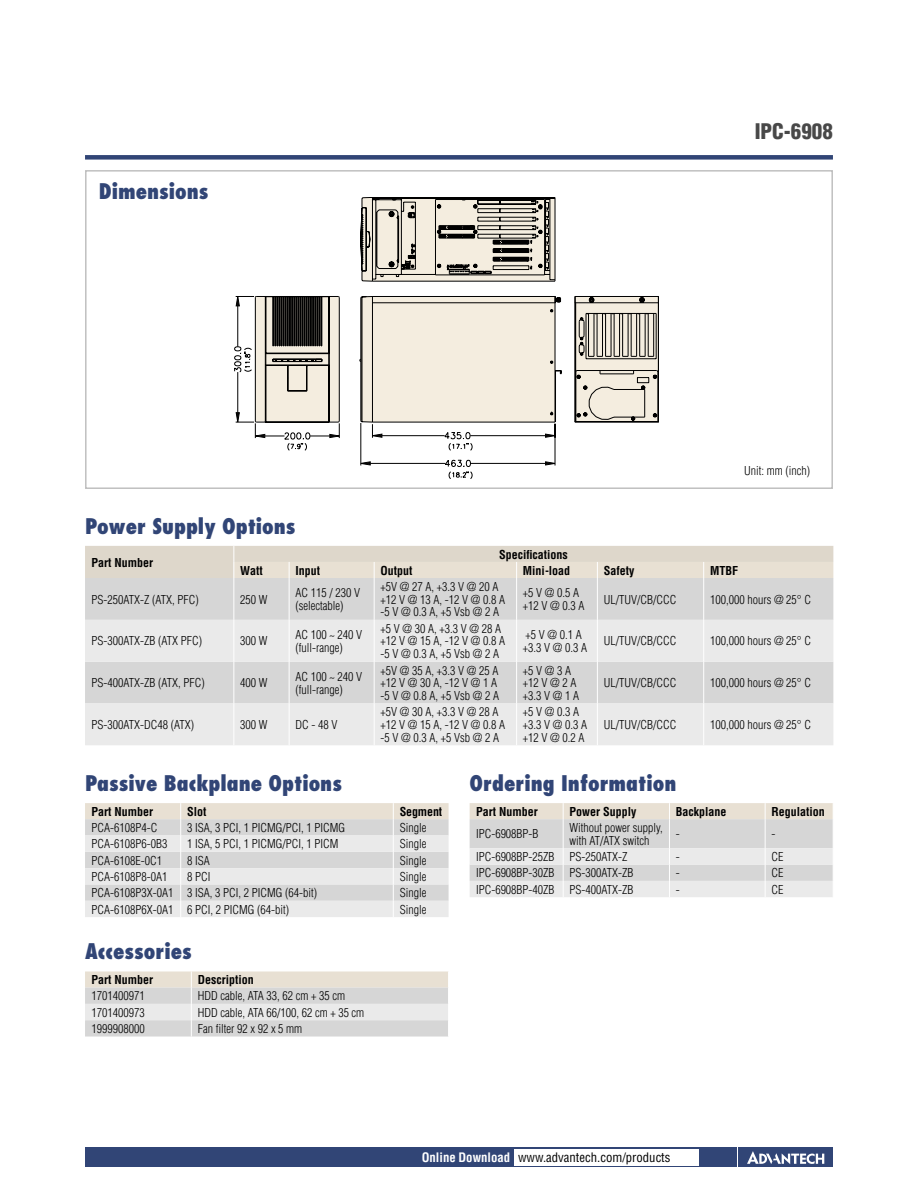
<style>
.page{position:relative;width:918px;height:1188px;background:#fff}
.page>*{position:absolute;margin:0;border:0;box-sizing:border-box;transform-origin:0 0}
.t1{font:800 condensed 21px "Futura";color:#314576}
.t2{font:900 condensed 21px "Helvetica";color:#484848}
.t3{font:condensed 12.75px "Helvetica";color:#000}
.t4{font:300 condensed 12px/12.8px "Helvetica";color:#000}
.t5{font:700 condensed 12px "Helvetica";color:#000}
.s1{font-weight:700;color:#fff}
</style>
<div class="page">
<div style="left:85px;top:1147px;width:651px;height:20px;background:#314576"></div>
<div style="left:738px;top:1147px;width:95px;height:20px;background:#314576"></div>
<svg style="left:747px;top:1151px;width:77px;height:13px"></svg>
<div style="left:514px;top:1149px;width:184px;height:16px;background:#fff"></div>
<div style="left:85px;top:170px;width:748px;height:319px;border:2px solid #c0c0c0"></div>
<div style="left:85px;top:155px;width:748px;height:5px;background:#314576"></div>
<svg style="left:360px;top:197px;width:10px;height:85px"></svg>
<svg style="left:370px;top:197px;width:289px;height:282px"></svg>
<svg style="left:234px;top:294px;width:211px;height:172px"></svg>
<hr style="left:471px;top:463px;width:75px;height:1px;background:#000">
<svg style="left:545px;top:461px;width:12px;height:4px"></svg>
<svg style="left:470px;top:803px;width:363px;height:94px;background:#e0dfdd"></svg>
<svg style="left:85px;top:803px;width:364px;height:114px;background:#e1e0de"></svg>
<svg style="left:85px;top:971px;width:363px;height:66px;background:#e0dedb"></svg>
<div style="left:85px;top:578px;width:748px;height:42px;background:#d6d6d6"></div>
<svg style="left:85px;top:620px;width:748px;height:125px;background:#e3e3e3"></svg>
<svg style="left:85px;top:546px;width:748px;height:32px;background:#e2dace"></svg>
<hr style="left:233px;top:578px;width:1px;height:42px;background:#fff">
<hr style="left:289px;top:578px;width:1px;height:42px;background:#fff">
<hr style="left:374px;top:578px;width:1px;height:42px;background:#fff">
<hr style="left:516px;top:578px;width:1px;height:42px;background:#fff">
<hr style="left:597px;top:578px;width:1px;height:42px;background:#fff">
<hr style="left:703px;top:578px;width:1px;height:42px;background:#fff">
<hr style="left:233px;top:620px;width:1px;height:42px;background:#fff">
<hr style="left:289px;top:620px;width:1px;height:42px;background:#fff">
<hr style="left:374px;top:620px;width:1px;height:42px;background:#fff">
<hr style="left:516px;top:620px;width:1px;height:42px;background:#fff">
<hr style="left:597px;top:620px;width:1px;height:42px;background:#fff">
<hr style="left:703px;top:620px;width:1px;height:42px;background:#fff">
<hr style="left:233px;top:662px;width:1px;height:41px;background:#fff">
<hr style="left:289px;top:662px;width:1px;height:41px;background:#fff">
<hr style="left:374px;top:662px;width:1px;height:41px;background:#fff">
<hr style="left:516px;top:662px;width:1px;height:41px;background:#fff">
<hr style="left:597px;top:662px;width:1px;height:41px;background:#fff">
<hr style="left:703px;top:662px;width:1px;height:41px;background:#fff">
<hr style="left:233px;top:703px;width:1px;height:42px;background:#fff">
<hr style="left:289px;top:703px;width:1px;height:42px;background:#fff">
<hr style="left:374px;top:703px;width:1px;height:42px;background:#fff">
<hr style="left:516px;top:703px;width:1px;height:42px;background:#fff">
<hr style="left:597px;top:703px;width:1px;height:42px;background:#fff">
<hr style="left:703px;top:703px;width:1px;height:42px;background:#fff">
<h1 class="t1" style="left:99px;top:178px;width:111px">Dimensions</h1>
<h1 class="t2" style="left:755px;top:119px;width:80px">IPC-6908</h1>
<p class="t4" style="left:744px;top:464px;width:67px">Unit: mm (inch)</p>
<h1 class="t1" style="left:85px;top:512px;width:212px">Power Supply Options</h1>
<p class="t5" style="left:91px;top:555px;width:63px">Part Number</p>
<p class="t5" style="left:499px;top:547px;width:70px">Specifications</p>
<p class="t5" style="left:240px;top:563px;width:24px">Watt</p>
<p class="t5" style="left:296px;top:563px;width:26px">Input</p>
<p class="t5" style="left:381px;top:563px;width:34px">Output</p>
<p class="t5" style="left:523px;top:563px;width:49px">Mini-load</p>
<p class="t5" style="left:604px;top:563px;width:32px">Safety</p>
<p class="t5" style="left:710px;top:563px;width:30px">MTBF</p>
<p class="t4" style="left:91px;top:593px;width:109px">PS-250ATX-Z (ATX, PFC)</p>
<p class="t4" style="left:240px;top:593px;width:29px">250 W</p>
<p class="t4" style="left:296px;top:587px;width:66px">AC 115 / 230 V (selectable)</p>
<p class="t4" style="left:381px;top:580px;width:126px">+5V @ 27 A, +3.3 V @ 20 A +12 V @ 13 A, -12 V @ 0.8 A -5 V @ 0.3 A, +5 Vsb @ 2 A</p>
<p class="t4" style="left:523px;top:587px;width:63px">+5 V @ 0.5 A +12 V @ 0.3 A</p>
<p class="t4" style="left:604px;top:593px;width:74px">UL/TUV/CB/CCC</p>
<p class="t4" style="left:710px;top:593px;width:103px">100,000 hours @ 25° C</p>
<p class="t4" style="left:91px;top:635px;width:112px">PS-300ATX-ZB (ATX PFC)</p>
<p class="t4" style="left:240px;top:635px;width:29px">300 W</p>
<p class="t4" style="left:296px;top:628px;width:68px">AC 100 ~ 240 V (full-range)</p>
<p class="t4" style="left:381px;top:622px;width:126px">+5 V @ 30 A, +3.3 V @ 28 A +12 V @ 15 A, -12 V @ 0.8 A -5 V @ 0.3 A, +5 Vsb @ 2 A</p>
<p class="t4" style="left:523px;top:628px;width:66px">+5 V @ 0.1 A +3.3 V @ 0.3 A</p>
<p class="t4" style="left:604px;top:635px;width:74px">UL/TUV/CB/CCC</p>
<p class="t4" style="left:710px;top:635px;width:103px">100,000 hours @ 25° C</p>
<p class="t4" style="left:91px;top:677px;width:115px">PS-400ATX-ZB (ATX, PFC)</p>
<p class="t4" style="left:240px;top:677px;width:29px">400 W</p>
<p class="t4" style="left:296px;top:670px;width:68px">AC 100 ~ 240 V (full-range)</p>
<p class="t4" style="left:381px;top:664px;width:120px">+5V @ 35 A, +3.3 V @ 25 A +12 V @ 30 A, -12 V @ 1 A -5 V @ 0.8 A, +5 Vsb @ 2 A</p>
<p class="t4" style="left:523px;top:664px;width:58px">+5 V @ 3 A +12 V @ 2 A +3.3 V @ 1 A</p>
<p class="t4" style="left:604px;top:677px;width:74px">UL/TUV/CB/CCC</p>
<p class="t4" style="left:710px;top:677px;width:103px">100,000 hours @ 25° C</p>
<p class="t4" style="left:91px;top:718px;width:104px">PS-300ATX-DC48 (ATX)</p>
<p class="t4" style="left:240px;top:718px;width:29px">300 W</p>
<p class="t4" style="left:296px;top:718px;width:43px">DC - 48 V</p>
<p class="t4" style="left:381px;top:706px;width:126px">+5V @ 30 A, +3.3 V @ 28 A +12 V @ 15 A, -12 V @ 0.8 A -5 V @ 0.3 A, +5 Vsb @ 2 A</p>
<p class="t4" style="left:523px;top:706px;width:66px">+5 V @ 0.3 A +3.3 V @ 0.3 A +12 V @ 0.2 A</p>
<p class="t4" style="left:604px;top:718px;width:74px">UL/TUV/CB/CCC</p>
<p class="t4" style="left:710px;top:718px;width:103px">100,000 hours @ 25° C</p>
<h1 class="t1" style="left:85px;top:769px;width:258px">Passive Backplane Options</h1>
<p class="t5" style="left:91px;top:804px;width:63px">Part Number</p>
<p class="t5" style="left:187px;top:804px;width:21px">Slot</p>
<p class="t5" style="left:400px;top:804px;width:44px">Segment</p>
<p class="t4" style="left:91px;top:821px;width:67px">PCA-6108P4-C</p>
<p class="t4" style="left:187px;top:821px;width:159px">3 ISA, 3 PCI, 1 PICMG/PCI, 1 PICMG</p>
<p class="t4" style="left:400px;top:821px;width:28px">Single</p>
<p class="t4" style="left:91px;top:838px;width:77px">PCA-6108P6-0B3</p>
<p class="t4" style="left:187px;top:838px;width:153px">1 ISA, 5 PCI, 1 PICMG/PCI, 1 PICM</p>
<p class="t4" style="left:400px;top:838px;width:28px">Single</p>
<p class="t4" style="left:91px;top:854px;width:72px">PCA-6108E-0C1</p>
<p class="t4" style="left:187px;top:854px;width:24px">8 ISA</p>
<p class="t4" style="left:400px;top:854px;width:28px">Single</p>
<p class="t4" style="left:91px;top:870px;width:77px">PCA-6108P8-0A1</p>
<p class="t4" style="left:187px;top:870px;width:25px">8 PCI</p>
<p class="t4" style="left:400px;top:870px;width:28px">Single</p>
<p class="t4" style="left:91px;top:887px;width:227px">PCA-6108P3X-0A1 3 ISA, 3 PCI, 2 PICMG (64-bit)</p>
<p class="t4" style="left:400px;top:887px;width:28px">Single</p>
<p class="t4" style="left:91px;top:903px;width:199px">PCA-6108P6X-0A1 6 PCI, 2 PICMG (64-bit)</p>
<p class="t4" style="left:400px;top:903px;width:28px">Single</p>
<h1 class="t1" style="left:85px;top:938px;width:108px">Accessories</h1>
<p class="t5" style="left:91px;top:973px;width:63px">Part Number</p>
<p class="t5" style="left:198px;top:973px;width:57px">Description</p>
<p class="t4" style="left:91px;top:990px;width:55px">1701400971</p>
<p class="t4" style="left:198px;top:990px;width:149px">HDD cable, ATA 33, 62 cm + 35 cm</p>
<p class="t4" style="left:91px;top:1006px;width:55px">1701400973</p>
<p class="t4" style="left:198px;top:1006px;width:168px">HDD cable, ATA 66/100, 62 cm + 35 cm</p>
<p class="t4" style="left:91px;top:1022px;width:55px">1999908000</p>
<p class="t4" style="left:198px;top:1022px;width:106px">Fan filter 92 x 92 x 5 mm</p>
<h1 class="t1" style="left:470px;top:769px;width:208px">Ordering Information</h1>
<p class="t5" style="left:476px;top:804px;width:63px">Part Number</p>
<p class="t5" style="left:570px;top:804px;width:69px">Power Supply</p>
<p class="t5" style="left:676px;top:804px;width:52px">Backplane</p>
<p class="t5" style="left:772px;top:804px;width:55px">Regulation</p>
<p class="t4" style="left:476px;top:828px;width:64px">IPC-6908BP-B</p>
<p class="t4" style="left:570px;top:821px;width:95px">Without power supply, with AT/ATX switch</p>
<p class="t4" style="left:676px;top:828px;width:5px">-</p>
<p class="t4" style="left:772px;top:828px;width:5px">-</p>
<p class="t4" style="left:476px;top:850px;width:153px">IPC-6908BP-25ZB PS-250ATX-Z</p>
<p class="t4" style="left:676px;top:850px;width:5px">-</p>
<p class="t4" style="left:772px;top:850px;width:13px">CE</p>
<p class="t4" style="left:476px;top:867px;width:159px">IPC-6908BP-30ZB PS-300ATX-ZB</p>
<p class="t4" style="left:676px;top:867px;width:5px">-</p>
<p class="t4" style="left:772px;top:867px;width:13px">CE</p>
<p class="t4" style="left:476px;top:883px;width:159px">IPC-6908BP-40ZB PS-400ATX-ZB</p>
<p class="t4" style="left:676px;top:883px;width:5px">-</p>
<p class="t4" style="left:772px;top:883px;width:13px">CE</p>
<p class="t3" style="left:422px;top:1150px;width:250px"><span class="s1">Online Download</span> www.advantech.com/products</p>
</div>
